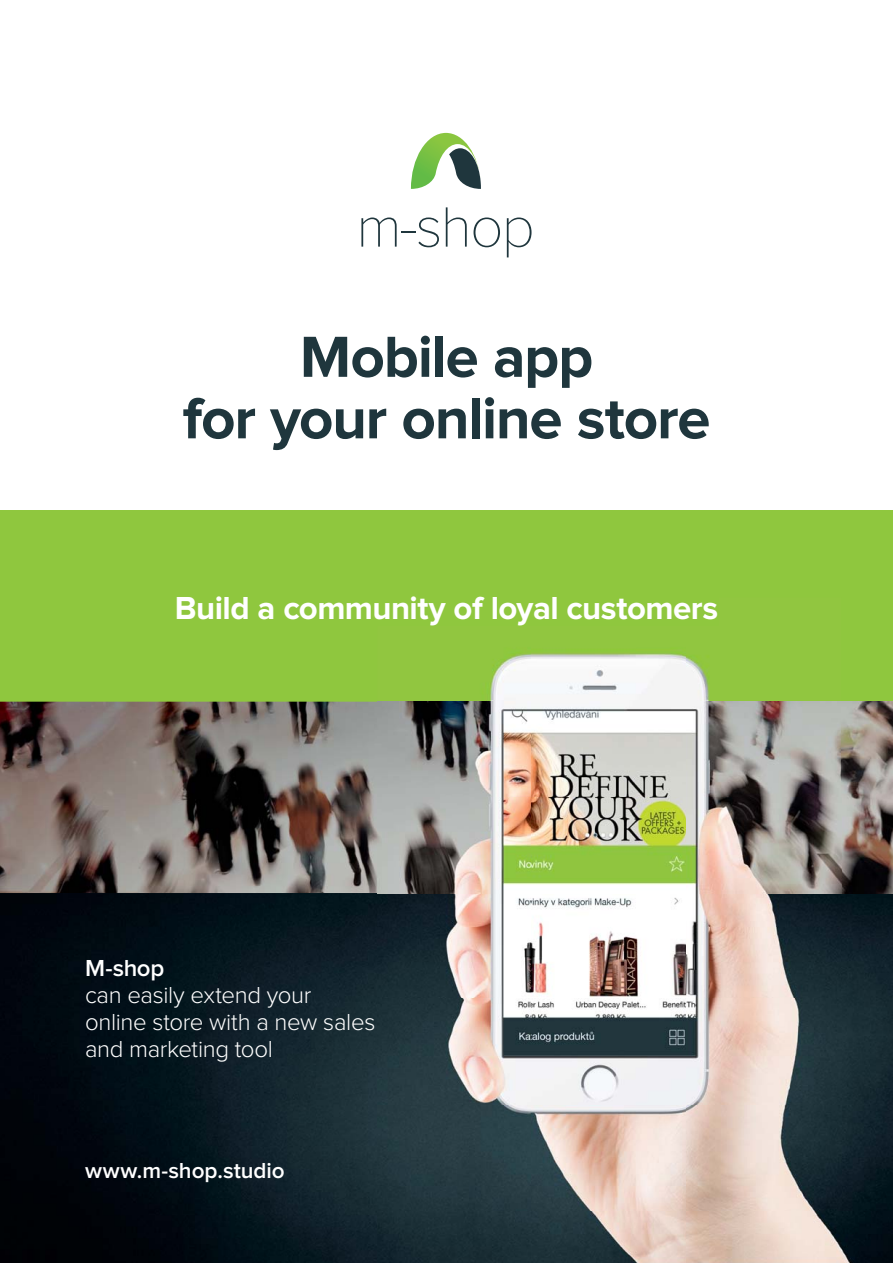
<style>
.page{position:relative;width:893px;height:1263px;background:#fff}
.page>*{position:absolute;margin:0;border:0;box-sizing:border-box;transform-origin:0 0}
.t1{font:700 60px/61.5px "Proxima Nova";letter-spacing:-.02em;color:#1f363d;text-align:center}
.t2{font:700 33px "Proxima Nova";letter-spacing:-.015em;color:#fff}
.t3{font:300 24px/27px "Proxima Nova";letter-spacing:-.015em;color:#fff}
.t4{font:600 24px "Proxima Nova";color:#fff}
.t5{font:600 22.5px "Proxima Nova";color:#fff}
</style>
<div class="page">
<img style="left:0;top:702px;width:377px;height:561px">
<div style="left:0;top:510px;width:893px;height:192px;background:#8fc73e"></div>
<svg style="left:411px;top:133px;width:70px;height:56px"></svg>
<svg style="left:361px;top:217px;width:78px;height:30px"></svg>
<svg style="left:446px;top:207px;width:21px;height:40px"></svg>
<svg style="left:474px;top:217px;width:26px;height:30px"></svg>
<svg style="left:507px;top:217px;width:24px;height:40px"></svg>
<img style="left:377px;top:702px;width:516px;height:561px">
<img style="left:377px;top:653px;width:309px;height:49px">
<img style="left:686px;top:657px;width:207px;height:45px">
<h1 class="t1" style="left:183px;top:334px;width:529px">Mobile app<br>for your online store</h1>
<h2 class="t2" style="left:175px;top:598px;width:545px">Build a community of loyal customers</h2>
<p class="t4" style="left:85px;top:960px;width:81px">M-shop</p>
<p class="t3" style="left:85px;top:984px;width:292px">can easily extend your online store with a new sales and marketing tool</p>
<p class="t5" style="left:85px;top:1163px;width:201px">www.m-shop.studio</p>
</div>
